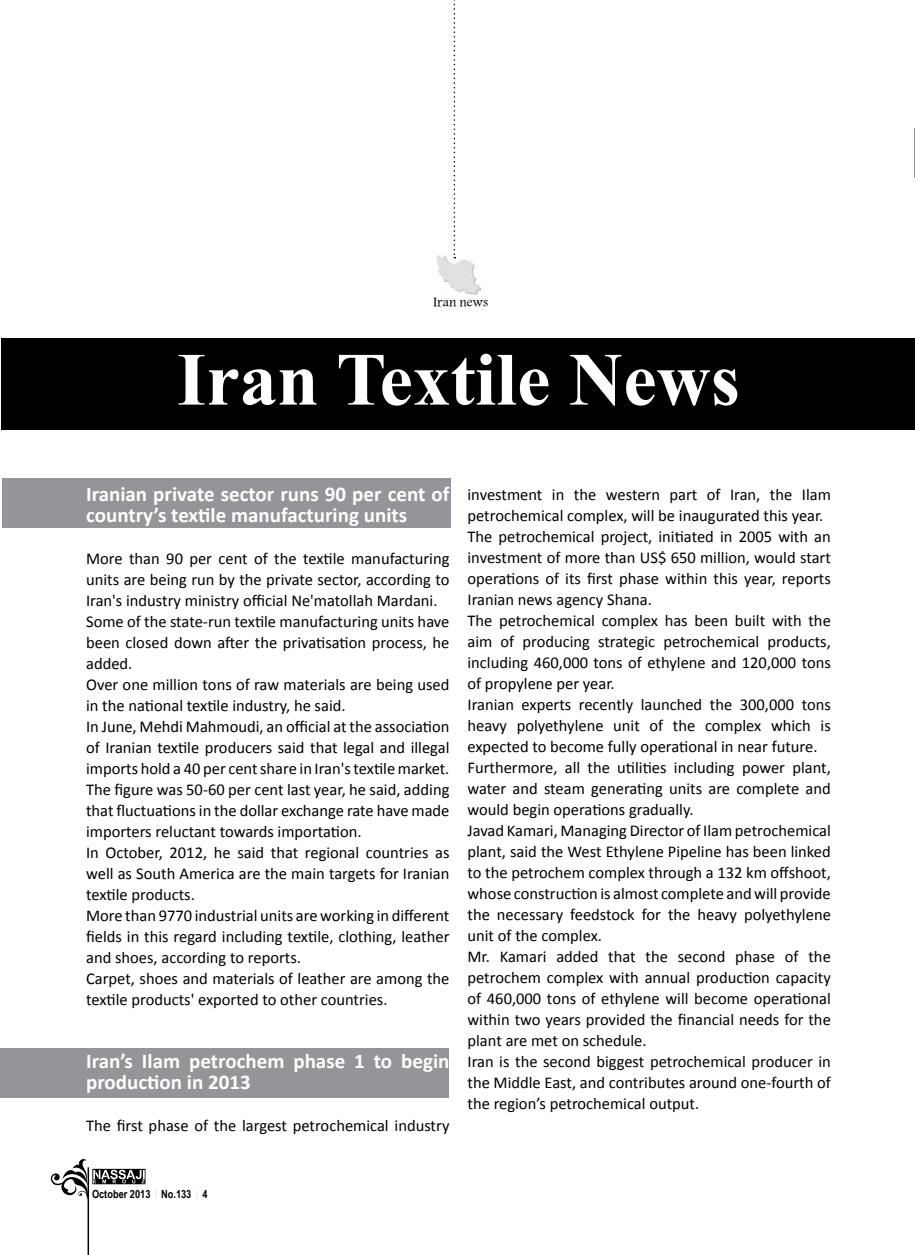
<style>
.page{position:relative;width:915px;height:1255px;background:#fff}
.page>*{position:absolute;margin:0;border:0;box-sizing:border-box;transform-origin:0 0}
.t1{font:700 75px "Times New Roman";color:#fff}
.t2{font:700 21px/21px "Calibri";color:#fff}
.t3{font:16.5px/21px "Calibri";color:#000}
.t4{font:700 13.5px "ME Mitra";color:#000}
.t5{font:700 11.25px "Arial Narrow";color:#000}
</style>
<div class="page">
<hr style="left:914px;top:128px;width:1px;height:49px;background:#939598">
<div style="left:2px;top:478px;width:448px;height:50px;background:#939598"></div>
<div style="left:0;top:1048px;width:448px;height:49px;background:#939598"></div>
<div style="left:1px;top:338px;width:913px;height:92px;background:#000"></div>
<img style="left:437px;top:254px;width:43px;height:40px">
<svg style="left:453px;top:0;width:2px;height:258px"></svg>
<hr style="left:87px;top:1167px;width:2px;height:87px;background:#000">
<svg style="left:50px;top:1159px;width:95px;height:40px"></svg>
<p class="t4" style="left:433px;top:293px;width:56px">Iran news</p>
<h1 class="t1" style="left:177px;top:327px;width:564px">Iran Textile News</h1>
<p class="t2" style="left:86px;top:483px;width:365px">Iranian private sector runs 90 per cent of country s’ textile manufacturing units</p>
<p class="t3" style="left:86px;top:548px;width:365px">More than 90 per cent of the textile manufacturing units are being run by the private sector, according to Iran s' industry ministry official Ne'matollah Mardani.<br>Some of the state-run textile manufacturing units have been closed down after the privatisation process, he added.<br>Over one million tons of raw materials are being used in the national textile industry, he said.<br>In June, Mehdi Mahmoudi, an official at the association of Iranian textile producers said that legal and illegal imports hold a 40 per cent share in Iran s' textile market.<br>The figure was 50-60 per cent last year, he said, adding that fluctuations in the dollar exchange rate have made importers reluctant towards importation.<br>In October, 2012, he said that regional countries as well as South America are the main targets for Iranian textile products.<br>More than 9770 industrial units are working in different fields in this regard including textile, clothing, leather and shoes, according to reports.<br>Carpet, shoes and materials of leather are among the textile products' exported to other countries.</p>
<p class="t2" style="left:86px;top:1050px;width:365px">Iran s’ Ilam petrochem phase 1 to begin production in 2013</p>
<p class="t3" style="left:86px;top:1115px;width:365px">The first phase of the largest petrochemical industry</p>
<p class="t3" style="left:706px;top:483px;width:15px">of</p>
<p class="t3" style="left:573px;top:483px;width:24px">the</p>
<p class="t3" style="left:769px;top:483px;width:24px">the</p>
<p class="t3" style="left:801px;top:483px;width:31px">Ilam</p>
<p class="t3" style="left:467px;top:483px;width:76px">investment</p>
<p class="t3" style="left:467px;top:504px;width:357px">petrochemical complex, will be inaugurated this year.</p>
<p class="t3" style="left:467px;top:525px;width:365px">The petrochemical project, initiated in 2005 with an</p>
<p class="t3" style="left:467px;top:546px;width:365px">investment of more than US$ 650 million, would start</p>
<p class="t3" style="left:467px;top:567px;width:365px">operations of its first phase within this year, reports</p>
<p class="t3" style="left:467px;top:588px;width:186px">Iranian news agency Shana.</p>
<p class="t3" style="left:467px;top:609px;width:365px">The petrochemical complex has been built with the</p>
<p class="t3" style="left:767px;top:630px;width:65px">products,</p>
<p class="t3" style="left:551px;top:483px;width:14px">in</p>
<p class="t3" style="left:729px;top:483px;width:32px">Iran,</p>
<p class="t3" style="left:605px;top:483px;width:56px">western</p>
<p class="t3" style="left:669px;top:483px;width:29px">part</p>
<p class="t3" style="left:500px;top:630px;width:15px">of</p>
<p class="t3" style="left:663px;top:630px;width:97px">petrochemical</p>
<p class="t3" style="left:522px;top:630px;width:69px">producing</p>
<p class="t3" style="left:467px;top:630px;width:26px">aim</p>
<p class="t3" style="left:467px;top:651px;width:365px">including 460,000 tons of ethylene and 120,000 tons</p>
<p class="t3" style="left:467px;top:672px;width:148px">of propylene per year.</p>
<p class="t3" style="left:801px;top:693px;width:31px">tons</p>
<p class="t3" style="left:598px;top:630px;width:59px">strategic</p>
<p class="t3" style="left:578px;top:693px;width:56px">recently</p>
<p class="t3" style="left:640px;top:693px;width:63px">launched</p>
<p class="t3" style="left:709px;top:693px;width:24px">the</p>
<p class="t3" style="left:467px;top:693px;width:48px">Iranian</p>
<p class="t3" style="left:739px;top:693px;width:56px">300,000</p>
<p class="t3" style="left:521px;top:693px;width:51px">experts</p>
<p class="t3" style="left:649px;top:714px;width:15px">of</p>
<p class="t3" style="left:467px;top:714px;width:41px">heavy</p>
<p class="t3" style="left:467px;top:735px;width:351px">expected to become fully operational in near future.</p>
<p class="t3" style="left:467px;top:756px;width:365px">Furthermore, all the utilities including power plant,</p>
<p class="t3" style="left:467px;top:777px;width:365px">water and steam generating units are complete and</p>
<p class="t3" style="left:467px;top:798px;width:227px">would begin operations gradually.</p>
<p class="t3" style="left:467px;top:819px;width:365px">Javad Kamari, Managing Director of Ilam petrochemical</p>
<p class="t3" style="left:467px;top:840px;width:365px">plant, said the West Ethylene Pipeline has been linked</p>
<p class="t3" style="left:467px;top:861px;width:365px">to the petrochem complex through a 132 km offshoot,</p>
<p class="t3" style="left:467px;top:882px;width:365px">whoseconstructionisalmostcompleteandwillprovide</p>
<p class="t3" style="left:467px;top:903px;width:365px">the necessary feedstock for the heavy polyethylene</p>
<p class="t3" style="left:467px;top:924px;width:136px">unit of the complex.</p>
<p class="t3" style="left:808px;top:945px;width:24px">the</p>
<p class="t3" style="left:516px;top:714px;width:88px">polyethylene</p>
<p class="t3" style="left:672px;top:714px;width:24px">the</p>
<p class="t3" style="left:704px;top:714px;width:58px">complex</p>
<p class="t3" style="left:770px;top:714px;width:41px">which</p>
<p class="t3" style="left:613px;top:714px;width:28px">unit</p>
<p class="t3" style="left:820px;top:714px;width:12px">is</p>
<p class="t3" style="left:784px;top:945px;width:15px">of</p>
<p class="t3" style="left:608px;top:945px;width:29px">that</p>
<p class="t3" style="left:645px;top:945px;width:24px">the</p>
<p class="t3" style="left:735px;top:945px;width:41px">phase</p>
<p class="t3" style="left:556px;top:945px;width:44px">added</p>
<p class="t3" style="left:677px;top:945px;width:49px">second</p>
<p class="t3" style="left:499px;top:945px;width:48px">Kamari</p>
<p class="t3" style="left:467px;top:945px;width:365px">Mr.<br>petrochem complex with annual production capacity of 460,000 tons of ethylene will become operational within two years provided the financial needs for the plant are met on schedule.<br>Iran is the second biggest petrochemical producer in the Middle East, and contributes around one-fourth of the region s’ petrochemical output.</p>
<p class="t5" style="left:92px;top:1185px;width:60px">October 2013</p>
<p class="t5" style="left:161px;top:1185px;width:32px">No.133</p>
<p class="t5" style="left:202px;top:1185px;width:7px">4</p>
</div>
